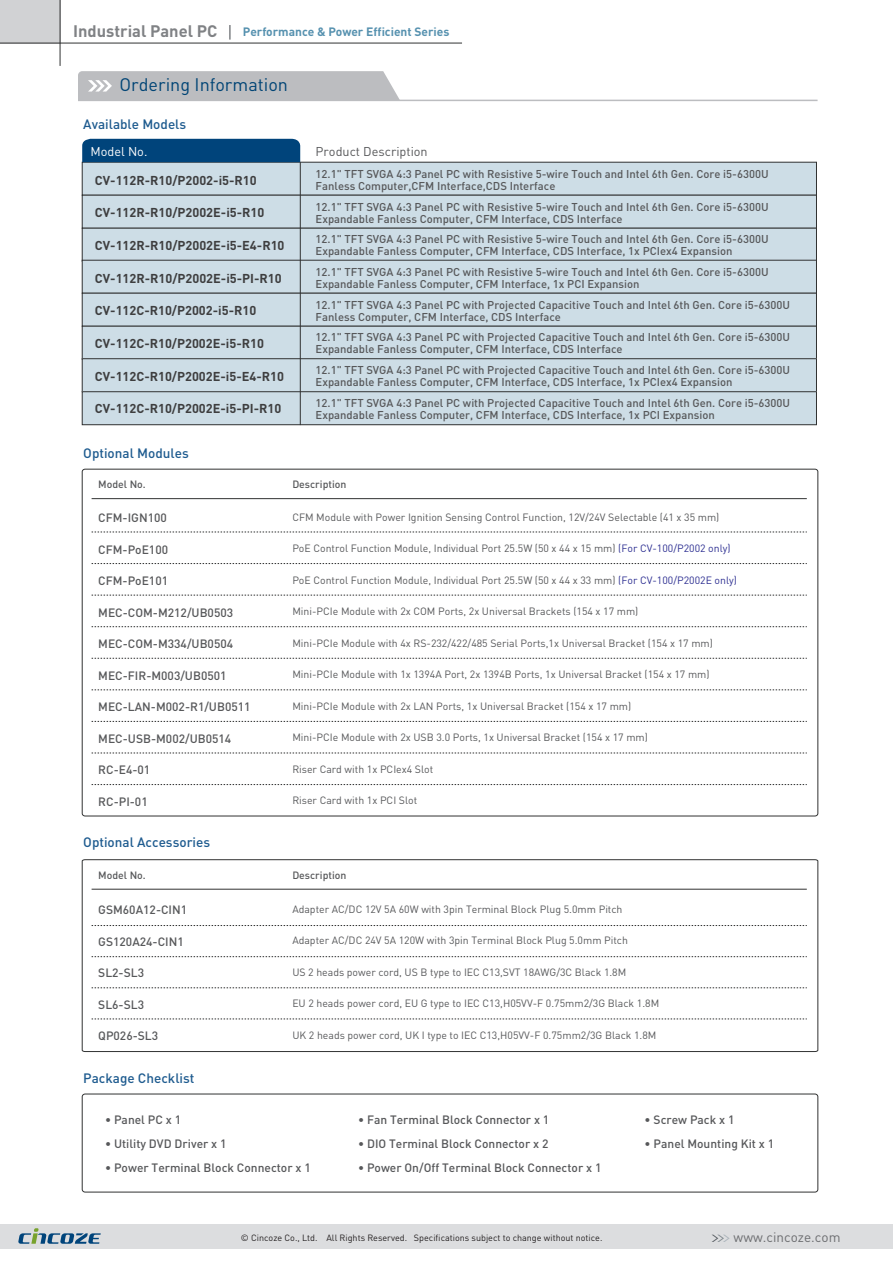
<style>
.page{position:relative;width:893px;height:1263px;background:#fff}
.page>*{position:absolute;margin:0;border:0;box-sizing:border-box;transform-origin:0 0}
.t1{font:18px "DIN Pro";color:#004475}
.t2{font:700 16.5px "DIN Pro";color:#808285}
.t3{font:500 13.5px "DIN Pro";color:#1e5b8f}
.t4{font:13.5px "DIN Pro";color:#6c6d70}
.t5{font:700 12.75px "DIN Pro";color:#3e3e3f}
.t6{font:12.6px "DIN Pro";color:#57585a}
.t7{font:12.6px "DIN Pro";color:#fff}
.t8{font:500 12px "DIN Pro";color:#57585a}
.t9{font:700 12px "DIN Pro";color:#5691af}
.t10{font:500 11.25px/12px "DIN Pro";color:#57585a}
.t11{font:10.5px "DIN Pro";color:#57585a}
.t12{font:500 10.5px "DIN Pro";color:#57585a}
.t13{font:9px "DIN Pro";color:#231f20}
.s1{color:#2e3092}
</style>
<div class="page">
<div style="left:0;top:0;width:60px;height:43px;background:#d1d2d4"></div>
<hr style="left:0;top:43px;width:462px;height:1px;background:#313232">
<hr style="left:60px;top:0;width:1px;height:66px;background:#313232">
<svg style="left:229px;top:25px;width:2px;height:15px"></svg>
<div style="left:0;top:1225px;width:893px;height:24px;background:#dcdddf"></div>
<svg style="left:18px;top:1228px;width:83px;height:16px"></svg>
<hr style="left:78px;top:100px;width:740px;height:1px;background:#bcbdc0">
<svg style="left:78px;top:71px;width:322px;height:29px;background:#bebfc2"></svg>
<hr style="left:92px;top:498px;width:715px;height:1px;background:#313232">
<svg style="left:92px;top:532px;width:715px;height:1px"></svg>
<svg style="left:92px;top:563px;width:715px;height:1px"></svg>
<svg style="left:92px;top:689px;width:715px;height:1px"></svg>
<svg style="left:92px;top:595px;width:715px;height:1px"></svg>
<svg style="left:92px;top:626px;width:715px;height:1px"></svg>
<svg style="left:92px;top:721px;width:715px;height:1px"></svg>
<svg style="left:92px;top:753px;width:715px;height:1px"></svg>
<svg style="left:92px;top:658px;width:715px;height:1px"></svg>
<svg style="left:92px;top:784px;width:715px;height:1px"></svg>
<div style="left:82px;top:1094px;width:736px;height:98px;border:1px solid #313232;border-radius:3px"></div>
<svg style="left:712px;top:1234px;width:18px;height:8px"></svg>
<svg style="left:82px;top:859px;width:736px;height:193px"></svg>
<div style="left:82px;top:162px;width:734px;height:33px;background:#cddde6"></div>
<div style="left:82px;top:162px;width:735px;height:33px;border:1px solid #313232"></div>
<div style="left:82px;top:195px;width:734px;height:33px;background:#cddde6"></div>
<div style="left:82px;top:195px;width:735px;height:33px;border:1px solid #313232"></div>
<div style="left:82px;top:228px;width:734px;height:33px;background:#cddde6"></div>
<div style="left:82px;top:228px;width:735px;height:33px;border:1px solid #313232"></div>
<div style="left:82px;top:260px;width:734px;height:33px;background:#cddde6"></div>
<div style="left:82px;top:260px;width:735px;height:33px;border:1px solid #313232"></div>
<div style="left:82px;top:293px;width:734px;height:33px;background:#cddde6"></div>
<div style="left:82px;top:293px;width:735px;height:33px;border:1px solid #313232"></div>
<div style="left:82px;top:326px;width:734px;height:33px;background:#cddde6"></div>
<div style="left:82px;top:326px;width:735px;height:33px;border:1px solid #313232"></div>
<div style="left:82px;top:139px;width:218px;height:23px;background:#00447b"></div>
<div style="left:82px;top:359px;width:734px;height:33px;background:#cddde6"></div>
<div style="left:82px;top:358px;width:735px;height:34px;border:1px solid #313232"></div>
<div style="left:82px;top:392px;width:734px;height:33px;background:#cddde6"></div>
<div style="left:82px;top:391px;width:735px;height:34px;border:1px solid #313232"></div>
<hr style="left:300px;top:162px;width:1px;height:263px;background:#313232">
<h2 class="t2" style="left:73px;top:18px;width:146px">Industrial Panel PC</h2>
<p class="t9" style="left:243px;top:22px;width:208px">Performance &amp; Power Efficient Series</p>
<h1 class="t1" style="left:119px;top:73px;width:170px">Ordering Information</h1>
<p class="t3" style="left:83px;top:113px;width:104px">Available Models</p>
<p class="t7" style="left:90px;top:143px;width:59px">Model No.</p>
<p class="t6" style="left:316px;top:143px;width:114px">Product Description</p>
<p class="t5" style="left:95px;top:169px;width:163px">CV-112R-R10/P2002-i5-R10</p>
<p class="t10" style="left:316px;top:167px;width:454px">12.1" TFT SVGA 4:3 Panel PC with Resistive 5-wire Touch and Intel 6th Gen. Core i5-6300U<br>Fanless Computer,CFM Interface,CDS Interface</p>
<p class="t5" style="left:95px;top:202px;width:171px">CV-112R-R10/P2002E-i5-R10</p>
<p class="t10" style="left:316px;top:199px;width:454px">12.1" TFT SVGA 4:3 Panel PC with Resistive 5-wire Touch and Intel 6th Gen. Core i5-6300U<br>Expandable Fanless Computer, CFM Interface, CDS Interface</p>
<p class="t5" style="left:95px;top:235px;width:191px">CV-112R-R10/P2002E-i5-E4-R10</p>
<p class="t10" style="left:316px;top:232px;width:454px">12.1" TFT SVGA 4:3 Panel PC with Resistive 5-wire Touch and Intel 6th Gen. Core i5-6300U<br>Expandable Fanless Computer, CFM Interface, CDS Interface, 1x PCIex4 Expansion</p>
<p class="t5" style="left:95px;top:267px;width:188px">CV-112R-R10/P2002E-i5-PI-R10</p>
<p class="t10" style="left:316px;top:265px;width:454px">12.1" TFT SVGA 4:3 Panel PC with Resistive 5-wire Touch and Intel 6th Gen. Core i5-6300U<br>Expandable Fanless Computer, CFM Interface, 1x PCI Expansion</p>
<p class="t5" style="left:95px;top:300px;width:163px">CV-112C-R10/P2002-i5-R10</p>
<p class="t10" style="left:316px;top:297px;width:476px">12.1" TFT SVGA 4:3 Panel PC with Projected Capacitive Touch and Intel 6th Gen. Core i5-6300U<br>Fanless Computer, CFM Interface, CDS Interface</p>
<p class="t5" style="left:95px;top:333px;width:171px">CV-112C-R10/P2002E-i5-R10</p>
<p class="t10" style="left:316px;top:330px;width:476px">12.1" TFT SVGA 4:3 Panel PC with Projected Capacitive Touch and Intel 6th Gen. Core i5-6300U<br>Expandable Fanless Computer, CFM Interface, CDS Interface</p>
<p class="t5" style="left:95px;top:365px;width:191px">CV-112C-R10/P2002E-i5-E4-R10</p>
<p class="t10" style="left:316px;top:363px;width:476px">12.1" TFT SVGA 4:3 Panel PC with Projected Capacitive Touch and Intel 6th Gen. Core i5-6300U<br>Expandable Fanless Computer, CFM Interface, CDS Interface, 1x PCIex4 Expansion</p>
<p class="t5" style="left:95px;top:398px;width:188px">CV-112C-R10/P2002E-i5-PI-R10</p>
<p class="t10" style="left:316px;top:396px;width:476px">12.1" TFT SVGA 4:3 Panel PC with Projected Capacitive Touch and Intel 6th Gen. Core i5-6300U<br>Expandable Fanless Computer, CFM Interface, CDS Interface, 1x PCI Expansion</p>
<p class="t3" style="left:83px;top:442px;width:107px">Optional Modules</p>
<p class="t12" style="left:98px;top:476px;width:49px">Model No.</p>
<p class="t8" style="left:98px;top:508px;width:70px">CFM-IGN100</p>
<p class="t8" style="left:98px;top:539px;width:71px">CFM-PoE100</p>
<p class="t8" style="left:98px;top:571px;width:71px">CFM-PoE101</p>
<p class="t8" style="left:98px;top:602px;width:136px">MEC-COM-M212/UB0503</p>
<p class="t8" style="left:98px;top:634px;width:136px">MEC-COM-M334/UB0504</p>
<p class="t8" style="left:98px;top:665px;width:130px">MEC-FIR-M003/UB0501</p>
<p class="t8" style="left:98px;top:697px;width:154px">MEC-LAN-M002-R1/UB0511</p>
<p class="t8" style="left:98px;top:728px;width:135px">MEC-USB-M002/UB0514</p>
<p class="t8" style="left:98px;top:760px;width:54px">RC-E4-01</p>
<p class="t8" style="left:98px;top:791px;width:51px">RC-PI-01</p>
<p class="t3" style="left:83px;top:831px;width:128px">Optional Accessories</p>
<p class="t12" style="left:98px;top:867px;width:49px">Model No.</p>
<p class="t8" style="left:98px;top:900px;width:90px">GSM60A12-CIN1</p>
<p class="t8" style="left:98px;top:931px;width:87px">GS120A24-CIN1</p>
<p class="t8" style="left:98px;top:963px;width:47px">SL2-SL3</p>
<p class="t8" style="left:98px;top:994px;width:47px">SL6-SL3</p>
<p class="t8" style="left:98px;top:1026px;width:61px">QP026-SL3</p>
<p class="t12" style="left:292px;top:476px;width:56px">Description</p>
<p class="t11" style="left:292px;top:510px;width:429px">CFM Module with Power Ignition Sensing Control Function, 12V/24V Selectable (41 x 35 mm)</p>
<p class="t11" style="left:292px;top:541px;width:440px">PoE Control Function Module, Individual Port 25.5W (50 x 44 x 15 mm) <span class="s1">(For CV-100/P2002 only)</span></p>
<p class="t11" style="left:292px;top:573px;width:446px">PoE Control Function Module, Individual Port 25.5W (50 x 44 x 33 mm) <span class="s1">(For CV-100/P2002E only)</span></p>
<p class="t11" style="left:292px;top:604px;width:348px">Mini-PCIe Module with 2x COM Ports, 2x Universal Brackets (154 x 17 mm)</p>
<p class="t11" style="left:292px;top:636px;width:422px">Mini-PCIe Module with 4x RS-232/422/485 Serial Ports,1x Universal Bracket (154 x 17 mm)</p>
<p class="t11" style="left:292px;top:667px;width:419px">Mini-PCIe Module with 1x 1394A Port, 2x 1394B Ports, 1x Universal Bracket (154 x 17 mm)</p>
<p class="t11" style="left:292px;top:699px;width:340px">Mini-PCIe Module with 2x LAN Ports, 1x Universal Bracket (154 x 17 mm)</p>
<p class="t11" style="left:292px;top:730px;width:357px">Mini-PCIe Module with 2x USB 3.0 Ports, 1x Universal Bracket (154 x 17 mm)</p>
<p class="t11" style="left:292px;top:762px;width:142px">Riser Card with 1x PCIex4 Slot</p>
<p class="t11" style="left:292px;top:793px;width:126px">Riser Card with 1x PCI Slot</p>
<p class="t12" style="left:292px;top:867px;width:56px">Description</p>
<p class="t11" style="left:292px;top:902px;width:332px">Adapter AC/DC 12V 5A 60W with 3pin Terminal Block Plug 5.0mm Pitch</p>
<p class="t11" style="left:292px;top:933px;width:337px">Adapter AC/DC 24V 5A 120W with 3pin Terminal Block Plug 5.0mm Pitch</p>
<p class="t11" style="left:292px;top:965px;width:336px">US 2 heads power cord, US B type to IEC C13,SVT 18AWG/3C Black 1.8M</p>
<p class="t11" style="left:292px;top:996px;width:368px">EU 2 heads power cord, EU G type to IEC C13,H05VV-F 0.75mm2/3G Black 1.8M</p>
<p class="t11" style="left:292px;top:1028px;width:366px">UK 2 heads power cord, UK I type to IEC C13,H05VV-F 0.75mm2/3G Black 1.8M</p>
<p class="t3" style="left:83px;top:1067px;width:113px">Package Checklist</p>
<p class="t8" style="left:105px;top:1110px;width:78px">• Panel PC x 1</p>
<p class="t8" style="left:105px;top:1134px;width:123px">• Utility DVD Driver x 1</p>
<p class="t8" style="left:105px;top:1158px;width:207px">• Power Terminal Block Connector x 1</p>
<p class="t8" style="left:358px;top:1110px;width:193px">• Fan Terminal Block Connector x 1</p>
<p class="t8" style="left:358px;top:1134px;width:192px">• DIO Terminal Block Connector x 2</p>
<p class="t8" style="left:358px;top:1158px;width:245px">• Power On/Off Terminal Block Connector x 1</p>
<p class="t8" style="left:645px;top:1110px;width:91px">• Screw Pack x 1</p>
<p class="t8" style="left:645px;top:1134px;width:131px">• Panel Mounting Kit x 1</p>
<p class="t13" style="left:241px;top:1231px;width:363px">© Cincoze Co., Ltd. All Rights Reserved. Specifications subject to change without notice.</p>
<p class="t4" style="left:734px;top:1228px;width:108px">www.cincoze.com</p>
</div>
